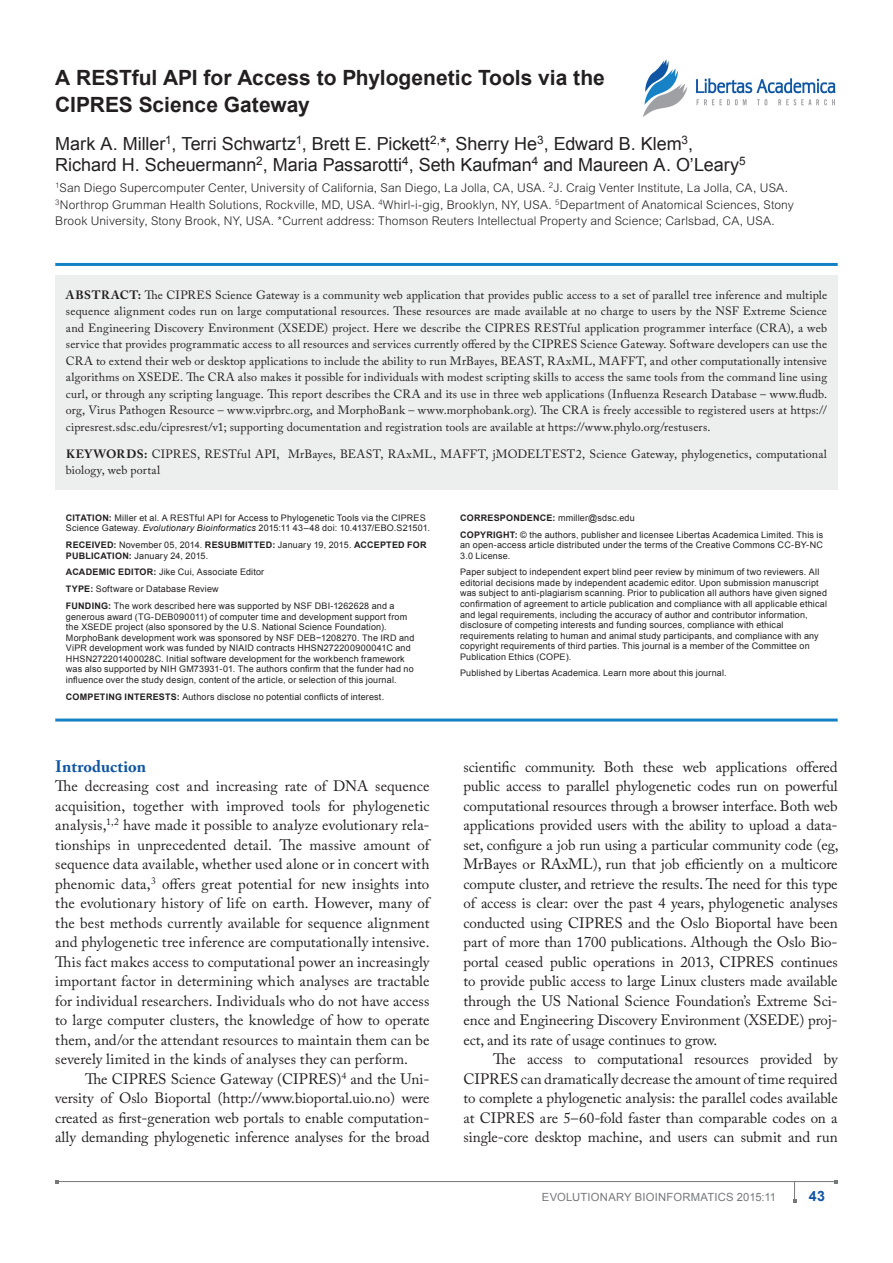
<style>
.page{position:relative;width:893px;height:1263px;background:#fff}
.page>*{position:absolute;margin:0;border:0;box-sizing:border-box;transform-origin:0 0}
.AT{font:700 21px/27px "Arial";color:#231f20}
.AAu{font:18px/21px "Arial";letter-spacing:-.005em;color:#231f20}
.t1{font:700 16.5px "Adobe Caslon Pro";color:#1055a4}
.Tx{font:15px/19.5px "Adobe Caslon Pro";letter-spacing:-.005em;color:#231f20;text-align:justify}
.TxF{font:15px/19.5px "Adobe Caslon Pro";letter-spacing:.01em;color:#231f20;text-align:justify}
.RunF-folio{font:700 14.25px "Arial";color:#1055a4}
.t2{font:12px/16.5px "Adobe Caslon Pro";letter-spacing:.015em;color:#231f20;text-align:justify}
.AAuAff{font:300 12px/16.5px "Arial MT Std";letter-spacing:.01em;color:#231f20}
.RunF{font:11.25px "Arial";letter-spacing:.02em;color:#76787b}
.t3{font:9px/10.5px "Arial";letter-spacing:.02em;color:#231f20}
.s1{font-weight:700}
.s2{font-style:italic}
</style>
<div class="page">
<hr style="left:57px;top:1181px;width:779px;height:1px;background:#76787b">
<svg style="left:793px;top:1182px;width:3px;height:20px"></svg>
<img style="left:643px;top:59px;width:193px;height:58px">
<hr style="left:55px;top:263px;width:783px;height:3px;background:#1582c5">
<hr style="left:55px;top:718px;width:783px;height:3px;background:#1582c5">
<div style="left:55px;top:275px;width:783px;height:214px;background:#edeeee"></div>
<p class="AT" style="left:55px;top:65px;width:551px">A RESTful API for Access to Phylogenetic Tools via the<br>CIPRES Science Gateway</p>
<p class="AAu" style="left:55px;top:134px;width:692px">Mark A. Miller<sup>1</sup>, Terri Schwartz<sup>1</sup>, Brett E. Pickett<sup>2,</sup>*, Sherry He<sup>3</sup>, Edward B. Klem<sup>3</sup>,<br>Richard H. Scheuermann<sup>2</sup>, Maria Passarotti<sup>4</sup>, Seth Kaufman<sup>4</sup> and Maureen A. O’Leary<sup>5</sup></p>
<p class="AAuAff" style="left:55px;top:180px;width:740px"><sup>1</sup>San Diego Supercomputer Center, University of California, San Diego, La Jolla, CA, USA. <sup>2</sup>J. Craig Venter Institute, La Jolla, CA, USA.<br><sup>3</sup>Northrop Grumman Health Solutions, Rockville, MD, USA. <sup>4</sup>Whirl-i-gig, Brooklyn, NY, USA. <sup>5</sup>Department of Anatomical Sciences, Stony<br>Brook University, Stony Brook, NY, USA. *Current address: Thomson Reuters Intellectual Property and Science; Carlsbad, CA, USA.</p>
<p class="t2" style="left:66px;top:286px;width:763px"><span class="s1">ABSTRACT:</span> The CIPRES Science Gateway is a community web application that provides public access to a set of parallel tree inference and multiple sequence alignment codes run on large computational resources. These resources are made available at no charge to users by the NSF Extreme Science and Engineering Discovery Environment (XSEDE) project. Here we describe the CIPRES RESTful application programmer interface (CRA), a web service that provides programmatic access to all resources and services currently offered by the CIPRES Science Gateway. Software developers can use the CRA to extend their web or desktop applications to include the ability to run MrBayes, BEAST, RAxML, MAFFT, and other computationally intensive algorithms on XSEDE. The CRA also makes it possible for individuals with modest scripting skills to access the same tools from the command line using curl, or through any scripting language. This report describes the CRA and its use in three web applications (Influenza Research Database – www.fludb. org, Virus Pathogen Resource – www.viprbrc.org, and MorphoBank – www.morphobank.org). The CRA is freely accessible to registered users at https:// cipresrest.sdsc.edu/cipresrest/v1; supporting documentation and registration tools are available at https://www.phylo.org/restusers.</p>
<p class="t2" style="left:66px;top:445px;width:763px"><span class="s1">KEYWORDS:</span> CIPRES, RESTful API, MrBayes, BEAST, RAxML, MAFFT, jMODELTEST2, Science Gateway, phylogenetics, computational biology, web portal</p>
<p class="t3" style="left:66px;top:512px;width:366px"><span class="s1">CITATION:</span> Miller et al. A RESTful API for Access to Phylogenetic Tools via the CIPRES<br>Science Gateway. <span class="s2">Evolutionary Bioinformatics</span> 2015:11 43–48 doi: 10.4137/EBO.S21501.</p>
<p class="t3" style="left:66px;top:540px;width:362px"><span class="s1">RECEIVED:</span> November 05, 2014. <span class="s1">RESUBMITTED:</span> January 19, 2015. <span class="s1">ACCEPTED FOR<br>PUBLICATION:</span> January 24, 2015.</p>
<p class="t3" style="left:66px;top:564px;width:330px;line-height:16.8px"><span class="s1">ACADEMIC EDITOR:</span> Jike Cui, Associate Editor<br><span class="s1">TYPE:</span> Software or Database Review<br><span class="s1">FUNDING:</span> The work described here was supported by NSF DBI-1262628 and a</p>
<p class="t3" style="left:66px;top:611px;width:350px">generous award (TG-DEB090011) of computer time and development support from the XSEDE project (also sponsored by the U.S. National Science Foundation).<br>MorphoBank development work was sponsored by NSF DEB−1208270. The IRD and ViPR development work was funded by NIAID contracts HHSN272200900041C and HHSN272201400028C. Initial software development for the workbench framework was also supported by NIH GM73931-01. The authors confirm that the funder had no influence over the study design, content of the article, or selection of this journal.</p>
<p class="t3" style="left:66px;top:691px;width:320px"><span class="s1">COMPETING INTERESTS:</span> Authors disclose no potential conflicts of interest.</p>
<p class="t3" style="left:460px;top:509px;width:365px;line-height:16.8px"><span class="s1">CORRESPONDENCE:</span> mmiller@sdsc.edu<br><span class="s1">COPYRIGHT:</span> © the authors, publisher and licensee Libertas Academica Limited. This is</p>
<p class="t3" style="left:460px;top:540px;width:364px">an open-access article distributed under the terms of the Creative Commons CC-BY-NC<br>3.0 License.</p>
<p class="t3" style="left:460px;top:567px;width:368px">Paper subject to independent expert blind peer review by minimum of two reviewers. All editorial decisions made by independent academic editor. Upon submission manuscript was subject to anti-plagiarism scanning. Prior to publication all authors have given signed confirmation of agreement to article publication and compliance with all applicable ethical and legal requirements, including the accuracy of author and contributor information, disclosure of competing interests and funding sources, compliance with ethical requirements relating to human and animal study participants, and compliance with any copyright requirements of third parties. This journal is a member of the Committee on Publication Ethics (COPE).</p>
<p class="t3" style="left:460px;top:668px;width:268px">Published by Libertas Academica. Learn more about this journal.</p>
<h1 class="t1" style="left:55px;top:756px;width:92px">Introduction</h1>
<p class="TxF" style="left:55px;top:776px;width:376px">The decreasing cost and increasing rate of DNA sequence acquisition, together with improved tools for phylogenetic analysis,<sup>1,2</sup> have made it possible to analyze evolutionary rela&shy;tionships in unprecedented detail. The massive amount of sequence data available, whether used alone or in concert with phenomic data,<sup>3</sup> offers great potential for new insights into the evolutionary history of life on earth. However, many of the best methods currently available for sequence alignment and phylogenetic tree inference are computationally intensive.<br>This fact makes access to computational power an increasingly important factor in determining which analyses are tractable for individual researchers. Individuals who do not have access to large computer clusters, the knowledge of how to operate them, and/or the attendant resources to maintain them can be severely limited in the kinds of analyses they can perform.</p>
<p class="Tx" style="left:55px;top:1069px;width:376px;text-indent:30px">The CIPRES Science Gateway (CIPRES)<sup>4</sup> and the Uni&shy;versity of Oslo Bioportal (http://www.bioportal.uio.no) were created as first-generation web portals to enable computation&shy;ally demanding phylogenetic inference analyses for the broad</p>
<p class="Tx" style="left:463px;top:757px;width:377px">scientific community. Both these web applications offered public access to parallel phylogenetic codes run on powerful computational resources through a browser interface. Both web applications provided users with the ability to upload a data&shy;set, configure a job run using a particular community code (eg, MrBayes or RAxML), run that job efficiently on a multicore compute cluster, and retrieve the results. The need for this type of access is clear: over the past 4 years, phylogenetic analyses conducted using CIPRES and the Oslo Bioportal have been part of more than 1700 publications. Although the Oslo Bio&shy;portal ceased public operations in 2013, CIPRES continues to provide public access to large Linux clusters made available through the US National Science Foundation’s Extreme Sci&shy;ence and Engineering Discovery Environment (XSEDE) proj&shy;ect, and its rate of usage continues to grow.</p>
<p class="Tx" style="left:463px;top:1049px;width:376px;text-indent:30px">The access to computational resources provided by CIPRES can dramatically decrease the amount of time required to complete a phylogenetic analysis: the parallel codes available at CIPRES are 5–60-fold faster than comparable codes on a single-core desktop machine, and users can submit and run</p>
<p class="RunF" style="left:542px;top:1189px;width:236px">EVOLUTIONARY BIOINFORMATICS 2015:11</p>
<p class="RunF-folio" style="left:809px;top:1186px;width:18px">43</p>
</div>
